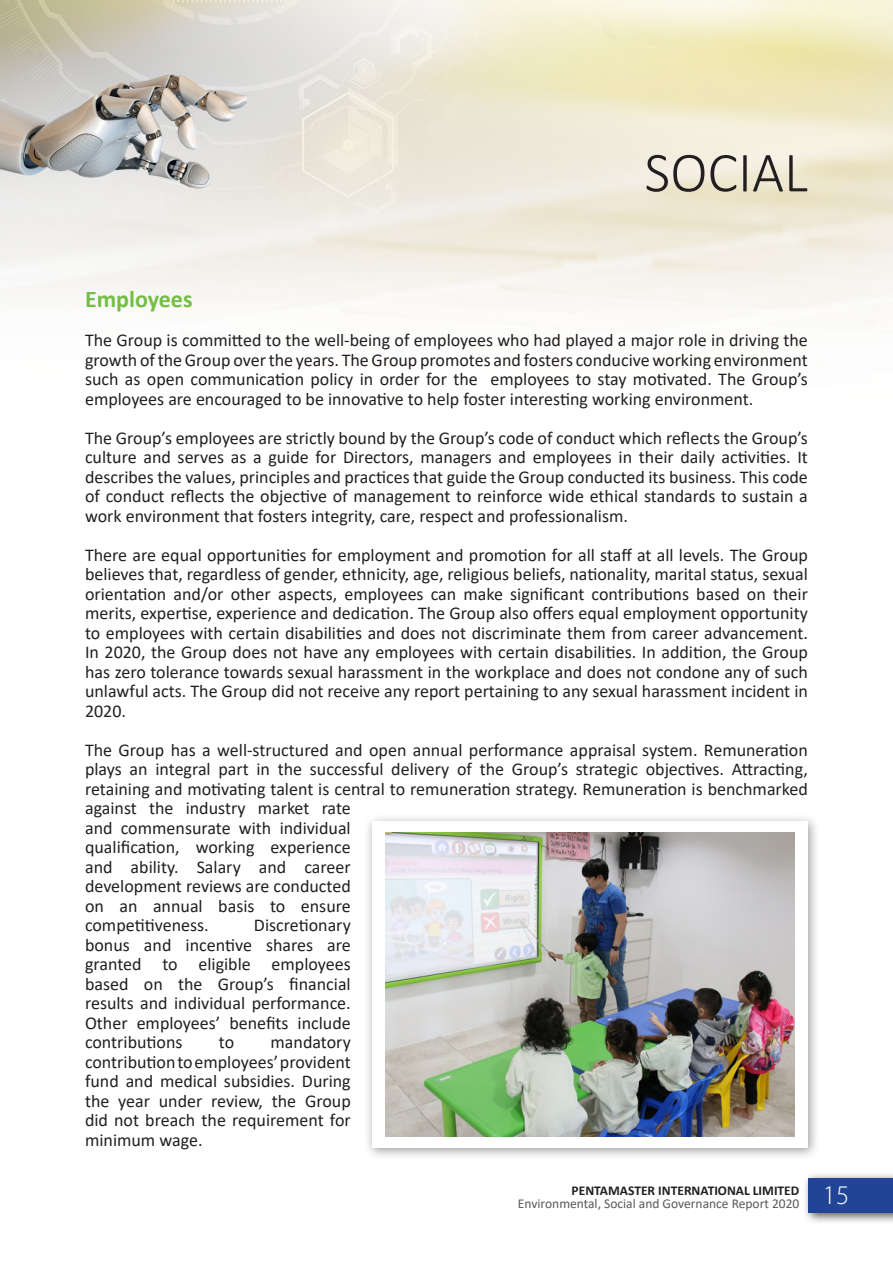
<style>
.page{position:relative;width:893px;height:1263px;background:#fff}
.page>*{position:absolute;margin:0;border:0;box-sizing:border-box;transform-origin:0 0}
.t1{font:300 57px "Calibri";color:#231f20}
.t2{font:300 27px "Myriad Pro";color:#fff}
.t3{font:700 24px "Calibri";color:#74bf43}
.t4{font:18px/19.5px "Calibri";color:#231f20;text-align:justify}
.t5{font:13.5px "Calibri";color:#57585a}
.t6{font:700 13.5px "Calibri";color:#231f20}
</style>
<div class="page">
<img style="left:0;top:0;width:893px;height:325px">
<div style="left:802px;top:1172px;width:91px;height:53px;background:#231f20;opacity:.75"></div>
<div style="left:808px;top:1178px;width:85px;height:34px;background:#224497"></div>
<div style="left:364px;top:813px;width:456px;height:347px;background:#231f20;opacity:.42"></div>
<div style="left:372px;top:821px;width:436px;height:327px;background:#fff"></div>
<img style="left:386px;top:833px;width:408px;height:304px">
<p class="t1" style="left:644px;top:137px;width:165px">SOCIAL</p>
<p class="t3" style="left:85px;top:282px;width:109px">Employees</p>
<p class="t4" style="left:85px;top:330px;width:724px">The Group is committed to the well-being of employees who had played a major role in driving the growth of the Group over the years. The Group promotes and fosters conducive working environment such as open communication policy in order for the employees to stay motivated. The Group’s employees are encouraged to be innovative to help foster interesting working environment.</p>
<p class="t4" style="left:85px;top:427px;width:724px">The Group’s employees are strictly bound by the Group’s code of conduct which reflects the Group’s culture and serves as a guide for Directors, managers and employees in their daily activities. It describes the values, principles and practices that guide the Group conducted its business. This code of conduct reflects the objective of management to reinforce wide ethical standards to sustain a work environment that fosters integrity, care, respect and professionalism.</p>
<p class="t4" style="left:85px;top:544px;width:724px">There are equal opportunities for employment and promotion for all staff at all levels. The Group believes that, regardless of gender, ethnicity, age, religious beliefs, nationality, marital status, sexual orientation and/or other aspects, employees can make significant contributions based on their merits, expertise, experience and dedication. The Group also offers equal employment opportunity to employees with certain disabilities and does not discriminate them from career advancement.<br>In 2020, the Group does not have any employees with certain disabilities. In addition, the Group has zero tolerance towards sexual harassment in the workplace and does not condone any of such unlawful acts. The Group did not receive any report pertaining to any sexual harassment incident in 2020.</p>
<p class="t4" style="left:85px;top:739px;width:724px;text-align:left">The Group has a well-structured and open annual performance appraisal system. Remuneration plays an integral part in the successful delivery of the Group’s strategic objectives. Attracting, retaining and motivating talent is central to remuneration strategy. Remuneration is benchmarked against the industry market rate<br>and commensurate with individual<br>qualification, working experience<br>and ability. Salary and career<br>development reviews are conducted<br>on an annual basis to ensure<br>competitiveness.</p>
<p class="t4" style="left:85px;top:915px;width:267px;text-indent:169px">Discretionary bonus and incentive shares are granted to eligible employees based on the Group’s financial results and individual performance.<br>Other employees’ benefits include contributions</p>
<p class="t4" style="left:85px;top:1032px;width:267px;text-indent:186px">mandatory contribution to employees’ provident fund and medical subsidies. During the year under review, the Group did not breach the requirement for minimum wage.</p>
<p class="t4" style="left:219px;top:1032px;width:17px">to</p>
<p class="t6" style="left:572px;top:1181px;width:229px">PENTAMASTER INTERNATIONAL LIMITED</p>
<p class="t5" style="left:518px;top:1194px;width:283px">Environmental, Social and Governance Report 2020</p>
<h2 class="t2" style="left:823px;top:1180px;width:28px">15</h2>
</div>
